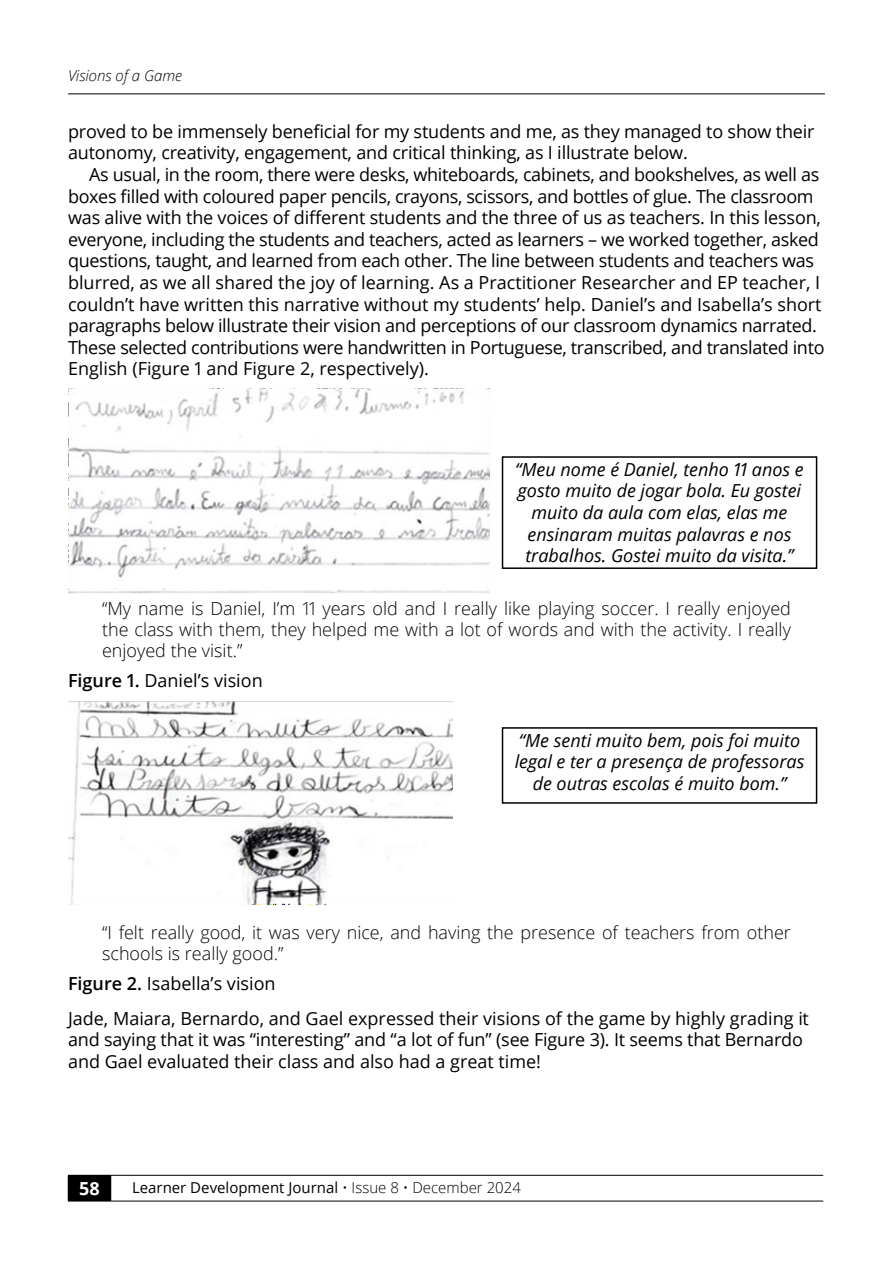
<style>
.page{position:relative;width:893px;height:1263px;background:#fff}
.page>*{position:absolute;margin:0;border:0;box-sizing:border-box;transform-origin:0 0}
.t1{font:18px/21.6px "Open Sans";letter-spacing:-.01em;color:#000}
.t2{font:300 18px/21px "Open Sans";color:#000;text-align:justify}
.t3{font:italic 18px/21.6px "Open Sans";color:#000;text-align:center}
.t4{font:700 18px "Open Sans";color:#fff}
.t5{font:15px "Open Sans";color:#000}
.t6{font:italic 300 15px "Open Sans";color:#000}
.s1{font-weight:600}
.s2{font-weight:300}
</style>
<div class="page">
<hr style="left:68px;top:94px;width:757px;height:1px;background:#000">
<div style="left:68px;top:1175px;width:43px;height:26px;background:#000"></div>
<hr style="left:111px;top:1175px;width:712px;height:1px;background:#000">
<hr style="left:68px;top:1201px;width:43px;height:1px;background:#000">
<hr style="left:111px;top:1201px;width:712px;height:1px;background:#000">
<div style="left:502px;top:456px;width:315px;height:113px;border:2px solid #000"></div>
<img style="left:68px;top:389px;width:422px;height:204px">
<img style="left:68px;top:702px;width:384px;height:204px">
<div style="left:502px;top:727px;width:315px;height:77px;border:2px solid #000"></div>
<p class="t6" style="left:68px;top:65px;width:116px">Visions of a Game</p>
<p class="t1" style="left:68px;top:120px;width:748px">proved to be immensely beneficial for my students and me, as they managed to show their autonomy, creativity, engagement, and critical thinking, as I illustrate below.</p>
<p class="t1" style="left:68px;top:163px;width:758px;text-indent:21px">As usual, in the room, there were desks, whiteboards, cabinets, and bookshelves, as well as boxes filled with coloured paper pencils, crayons, scissors, and bottles of glue. The classroom was alive with the voices of different students and the three of us as teachers. In this lesson, everyone, including the students and teachers, acted as learners – we worked together, asked questions, taught, and learned from each other. The line between students and teachers was blurred, as we all shared the joy of learning. As a Practitioner Researcher and EP teacher, I couldn’t have written this narrative without my students’ help. Daniel’s and Isabella’s short paragraphs below illustrate their vision and perceptions of our classroom dynamics narrated.<br>These selected contributions were handwritten in Portuguese, transcribed, and translated into English (Figure 1 and Figure 2, respectively).</p>
<p class="t3" style="left:515px;top:458px;width:290px">“Meu nome é Daniel, tenho 11 anos e gosto muito de jogar bola. Eu gostei muito da aula com elas, elas me ensinaram muitas palavras e nos trabalhos. Gostei muito da visita.”</p>
<p class="t2" style="left:102px;top:597px;width:690px">“My name is Daniel, I’m 11 years old and I really like playing soccer. I really enjoyed the class with them, they helped me with a lot of words and with the activity. I really enjoyed the visit.”</p>
<p class="t1" style="left:68px;top:669px;width:196px"><span class="s1">Figure 1.</span> Daniel’s vision</p>
<p class="t3" style="left:515px;top:729px;width:291px">“Me senti muito bem, pois foi muito legal e ter a presença de professoras de outras escolas é muito bom.”</p>
<p class="t2" style="left:102px;top:922px;width:690px">“I felt really good, it was very nice, and having the presence of teachers from other schools is really good.”</p>
<p class="t1" style="left:68px;top:966px;width:742px;line-height:34.3px"><span class="s1">Figure 2.</span> Isabella’s vision<br>Jade, Maiara, Bernardo, and Gael expressed their visions of the game by highly grading it</p>
<p class="t1" style="left:68px;top:1029px;width:736px">and saying that it was “interesting” and “a lot of fun” (see Figure 3). It seems that Bernardo and Gael evaluated their class and also had a great time!</p>
<p class="t4" style="left:79px;top:1176px;width:22px">58</p>
<p class="t5" style="left:132px;top:1177px;width:390px">Learner Development Journal <span class="s2">• Issue 8 • December 2024</span></p>
</div>
